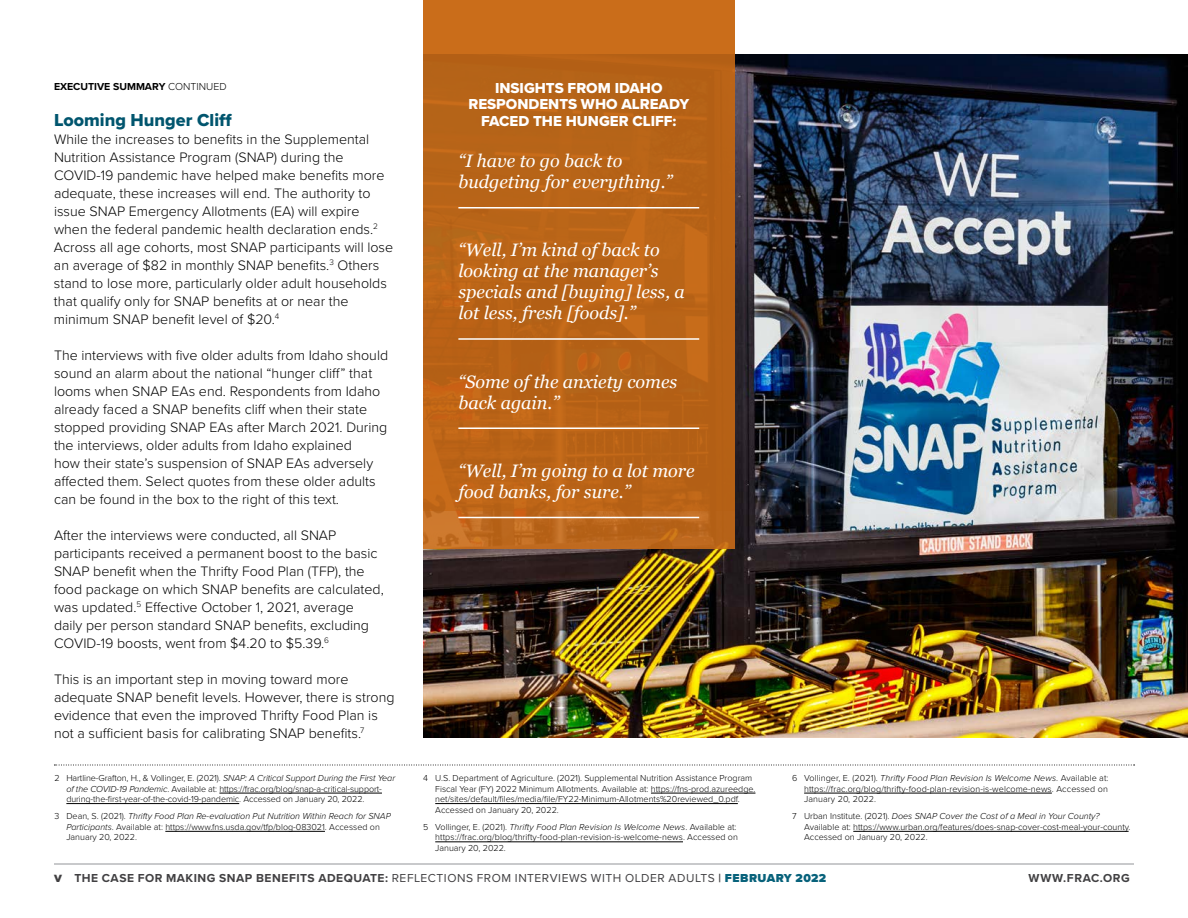
<style>
.page{position:relative;width:1188px;height:918px;background:#fff}
.page>*{position:absolute;margin:0;border:0;box-sizing:border-box;transform-origin:0 0}
.t1{font:italic 18px/21px "Georgia";color:#fff}
.t2{font:18px "Proxima Nova Extrabld";color:#00556e}
.t3{font:15px/16.5px "Proxima Nova Extrabld";color:#fff;text-align:center}
.t4{font:300 14.25px/18px "Proxima Nova";color:#000}
.t5{font:12px "Proxima Nova";letter-spacing:.045em;color:#414042}
.t6{font:700 12px "Proxima Nova";letter-spacing:.045em;color:#414042}
.t7{font:700 10.5px "Proxima Nova";color:#000}
.t8{font:300 9px/10.5px "Proxima Nova";color:#000}
.s1{font-weight:300}
.s2{font-style:italic}
.s3{font-family:"Proxima Nova Extrabld";font-size:15px}
.s4{font-weight:700}
.s5{font-weight:900;color:#08627b}
</style>
<div class="page">
<hr style="left:54px;top:864px;width:1080px;height:1px;background:#939598">
<img style="left:423px;top:54px;width:765px;height:684px">
<svg style="left:423px;top:0;width:311px;height:549px;background:#bb6518"></svg>
<hr style="left:219px;top:793px;width:163px;height:1px;background:#000">
<hr style="left:66px;top:803px;width:173px;height:1px;background:#000">
<hr style="left:165px;top:831px;width:160px;height:1px;background:#000">
<hr style="left:651px;top:793px;width:104px;height:1px;background:#000">
<hr style="left:435px;top:803px;width:303px;height:1px;background:#000">
<hr style="left:435px;top:842px;width:248px;height:1px;background:#000">
<hr style="left:804px;top:793px;width:248px;height:1px;background:#000">
<hr style="left:853px;top:831px;width:276px;height:1px;background:#000">
<svg style="left:54px;top:765px;width:1081px;height:1px"></svg>
<hr style="left:458px;top:207px;width:241px;height:1px;background:#fff">
<hr style="left:458px;top:338px;width:241px;height:2px;background:#fff">
<hr style="left:458px;top:427px;width:241px;height:2px;background:#fff">
<hr style="left:458px;top:517px;width:241px;height:1px;background:#fff">
<p class="t7" style="left:54px;top:79px;width:174px">EXECUTIVE SUMMARY <span class="s1">CONTINUED</span></p>
<p class="t2" style="left:54px;top:107px;width:179px">Looming Hunger Cliff</p>
<p class="t4" style="left:54px;top:129px;width:341px">While the increases to benefits in the Supplemental Nutrition Assistance Program (SNAP) during the COVID-19 pandemic have helped make benefits more adequate, these increases will end. The authority to issue SNAP Emergency Allotments (EA) will expire when the federal pandemic health declaration ends.<sup>2<br></sup>Across all age cohorts, most SNAP participants will lose an average of $82 in monthly SNAP benefits.<sup>3</sup> Others stand to lose more, particularly older adult households that qualify only for SNAP benefits at or near the minimum SNAP benefit level of $20.<sup>4</sup></p>
<p class="t4" style="left:54px;top:345px;width:336px">The interviews with five older adults from Idaho should sound an alarm about the national “hunger cliff” that looms when SNAP EAs end. Respondents from Idaho already faced a SNAP benefits cliff when their state stopped providing SNAP EAs after March 2021. During the interviews, older adults from Idaho explained<br>how their state’s suspension of SNAP EAs adversely affected them. Select quotes from these older adults can be found in the box to the right of this text.</p>
<p class="t4" style="left:54px;top:525px;width:331px">After the interviews were conducted, all SNAP participants received a permanent boost to the basic SNAP benefit when the Thrifty Food Plan (TFP), the food package on which SNAP benefits are calculated, was updated.<sup>5</sup> Effective October 1, 2021, average daily per person standard SNAP benefits, excluding COVID-19 boosts, went from $4.20 to $5.39.<sup>6</sup></p>
<p class="t4" style="left:54px;top:669px;width:342px">This is an important step in moving toward more adequate SNAP benefit levels. However, there is strong evidence that even the improved Thrifty Food Plan is not a sufficient basis for calibrating SNAP benefits.<sup>7</sup></p>
<p class="t8" style="left:66px;top:772px;width:330px;text-indent:-12px">2 Hartline-Grafton, H., &amp; Vollinger, E. (2021). <span class="s2">SNAP: A Critical Support During the First Year of the COVID-19 Pandemic</span>. Available at: https://frac.org/blog/snap-a-critical-support&shy;during-the-first-year-of-the-covid-19-pandemic. Accessed on January 20, 2022.</p>
<p class="t8" style="left:66px;top:811px;width:326px;text-indent:-12px">3 Dean, S. (2021). <span class="s2">Thrifty Food Plan Re-evaluation Put Nutrition Within Reach for SNAP<br>Participants</span>. Available at: https://www.fns.usda.gov/tfp/blog-083021. Accessed on<br>January 20, 2022.</p>
<p class="t3" style="left:468px;top:79px;width:222px">INSIGHTS FROM IDAHO<br>RESPONDENTS WHO ALREADY<br>FACED THE HUNGER CLIFF:</p>
<p class="t1" style="left:458px;top:151px;width:216px">“I have to go back to budgeting for everything.”</p>
<p class="t1" style="left:458px;top:240px;width:228px">“Well, I’m kind of back to looking at the manager’s specials and [buying] less, a lot less, fresh [foods].”</p>
<p class="t1" style="left:458px;top:371px;width:220px">“Some of the anxiety comes back again.”</p>
<p class="t1" style="left:458px;top:460px;width:238px">“Well, I’m going to a lot more food banks, for sure.”</p>
<p class="t8" style="left:435px;top:772px;width:322px;text-indent:-12px">4 U.S. Department of Agriculture. (2021). Supplemental Nutrition Assistance Program Fiscal Year (FY) 2022 Minimum Allotments. Available at: https://fns-prod.azureedge. net/sites/default/files/media/file/FY22-Minimum-Allotments%20reviewed_0.pdf.<br>Accessed on January 20, 2022.</p>
<p class="t8" style="left:435px;top:821px;width:304px;text-indent:-12px">5 Vollinger, E. (2021). <span class="s2">Thrifty Food Plan Revision Is Welcome News</span>. Available at: https://frac.org/blog/thrifty-food-plan-revision-is-welcome-news. Accessed on<br>January 20, 2022.</p>
<p class="t8" style="left:804px;top:772px;width:306px;text-align:justify;text-indent:-12px">6 Vollinger, E. (2021). <span class="s2">Thrifty Food Plan Revision Is Welcome News</span>. Available at: https://frac.org/blog/thrifty-food-plan-revision-is-welcome-news. Accessed on January 20, 2022.</p>
<p class="t8" style="left:804px;top:811px;width:328px;text-indent:-12px">7 Urban Institute. (2021). <span class="s2">Does SNAP Cover the Cost of a Meal in Your County?<br></span>Available at: https://www.urban.org/features/does-snap-cover-cost-meal-your-county.<br>Accessed on January 20, 2022.</p>
<p class="t5" style="left:54px;top:869px;width:774px"><span class="s3">v</span> <span class="s4">THE CASE FOR MAKING SNAP BENEFITS ADEQUATE:</span> REFLECTIONS FROM INTERVIEWS WITH OLDER ADULTS <span class="s4">|</span> <span class="s5">FEBRUARY 2022</span></p>
<p class="t6" style="left:1028px;top:869px;width:103px">WWW.FRAC.ORG</p>
</div>
